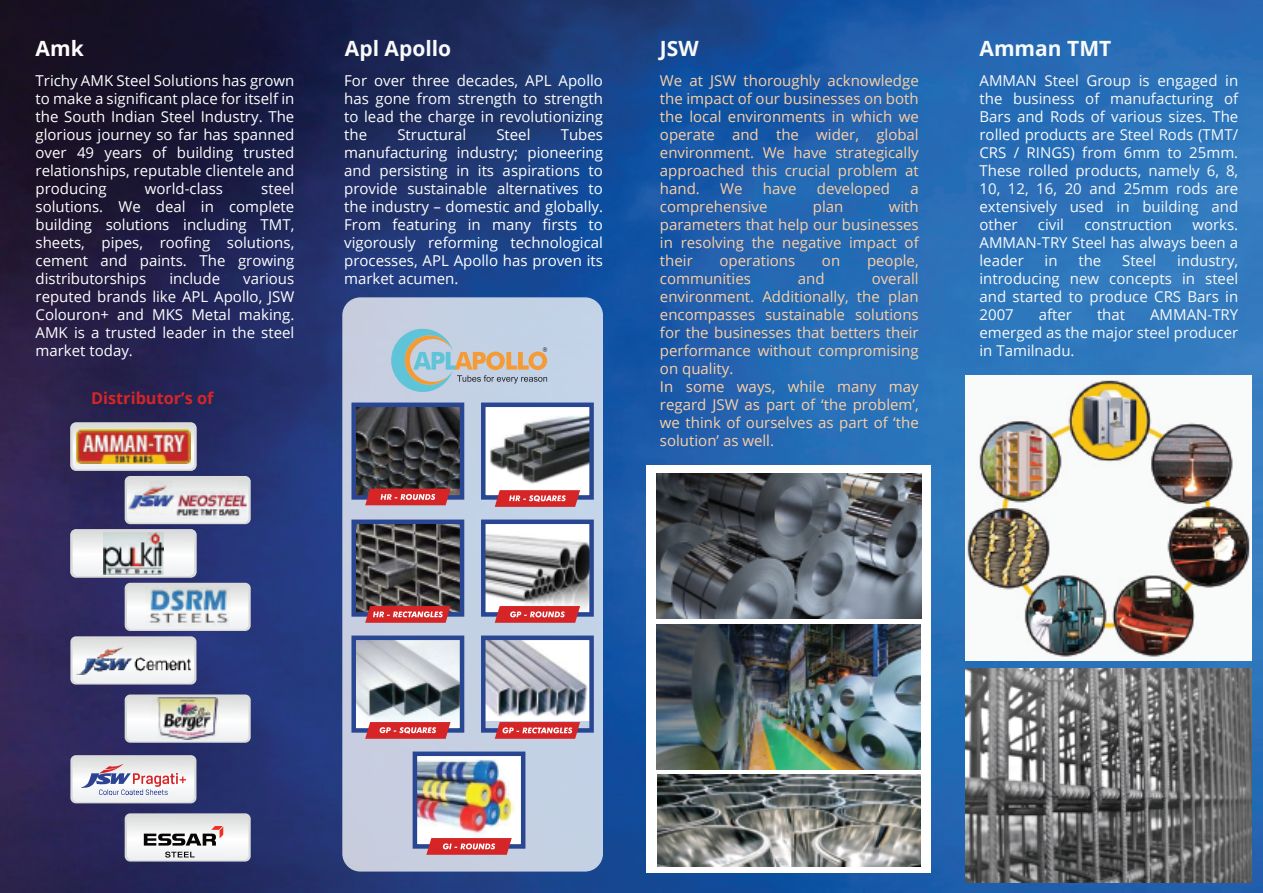
<style>
.page{position:relative;width:1263px;height:893px;background:#fff}
.page>*{position:absolute;margin:0;border:0;box-sizing:border-box;transform-origin:0 0}
.t1{font:700 21px "Open Sans";color:#f9fafa}
.t2{font:700 21px "Open Sans";color:#fff}
.t3{font:700 16.35px "Open Sans";color:#d62527}
.t4{font:15px/18px "Open Sans";color:#fff;text-align:justify}
.t5{font:15px/18px "Open Sans";color:#fdd0a4;text-align:justify}
.t6{font:15px/18px "Open Sans";color:#f9fafa;text-align:justify}
</style>
<div class="page">
<img style="left:0;top:0;width:1263px;height:893px">
<div style="left:342px;top:297px;width:261px;height:574px;background:#c4d0e3;border-radius:18px"></div>
<img style="left:966px;top:375px;width:285px;height:286px">
<div style="left:70px;top:636px;width:126px;height:48px;background:#d9dada;border-radius:6px"></div>
<svg style="left:73px;top:645px;width:121px;height:38px"></svg>
<div style="left:125px;top:476px;width:126px;height:48px;background:#d9dada;border-radius:6px"></div>
<svg style="left:127px;top:484px;width:121px;height:39px"></svg>
<img style="left:128px;top:484px;width:119px;height:35px">
<svg style="left:125px;top:583px;width:126px;height:48px"></svg>
<svg style="left:127px;top:584px;width:121px;height:46px"></svg>
<img style="left:76px;top:647px;width:115px;height:27px">
<div style="left:70px;top:529px;width:126px;height:48px;background:#d9dada;border-radius:6px"></div>
<svg style="left:73px;top:532px;width:121px;height:44px"></svg>
<img style="left:104px;top:533px;width:59px;height:41px">
<div style="left:70px;top:422px;width:126px;height:49px;background:#d9dada;border-radius:6px"></div>
<svg style="left:73px;top:430px;width:121px;height:39px"></svg>
<img style="left:77px;top:429px;width:113px;height:35px">
<img style="left:145px;top:587px;width:85px;height:40px">
<div style="left:125px;top:694px;width:126px;height:49px;background:#d9dada;border-radius:6px"></div>
<svg style="left:127px;top:697px;width:121px;height:44px"></svg>
<img style="left:152px;top:698px;width:71px;height:41px">
<div style="left:70px;top:755px;width:126px;height:48px;background:#d9dada;border-radius:6px"></div>
<svg style="left:73px;top:764px;width:121px;height:38px;background:#dcd4dc"></svg>
<div style="left:125px;top:813px;width:126px;height:49px;background:#d9dada;border-radius:6px"></div>
<svg style="left:127px;top:822px;width:121px;height:38px;background:#d2d0d0"></svg>
<div style="left:647px;top:465px;width:284px;height:408px;background:#fff"></div>
<img style="left:656px;top:474px;width:265px;height:145px">
<img style="left:657px;top:625px;width:264px;height:145px">
<img style="left:658px;top:775px;width:262px;height:92px">
<svg style="left:391px;top:328px;width:156px;height:64px"></svg>
<img style="left:486px;top:408px;width:103px;height:87px">
<div style="left:481px;top:403px;width:113px;height:97px;border:4px solid #294692"></div>
<img style="left:486px;top:525px;width:103px;height:87px">
<div style="left:481px;top:520px;width:113px;height:97px;border:4px solid #294692"></div>
<img style="left:356px;top:525px;width:103px;height:87px">
<div style="left:351px;top:520px;width:113px;height:97px;border:4px solid #294692"></div>
<img style="left:356px;top:640px;width:103px;height:88px">
<div style="left:351px;top:635px;width:113px;height:98px;border:4px solid #294692"></div>
<img style="left:486px;top:640px;width:103px;height:81px">
<div style="left:481px;top:635px;width:113px;height:98px;border:4px solid #294692"></div>
<img style="left:356px;top:408px;width:103px;height:87px">
<div style="left:351px;top:403px;width:113px;height:97px;border:4px solid #294692"></div>
<img style="left:418px;top:756px;width:102px;height:88px">
<div style="left:413px;top:751px;width:112px;height:98px;border:4px solid #294692"></div>
<svg style="left:365px;top:489px;width:86px;height:16px"></svg>
<svg style="left:365px;top:722px;width:86px;height:17px"></svg>
<svg style="left:495px;top:722px;width:85px;height:17px"></svg>
<svg style="left:495px;top:490px;width:85px;height:17px"></svg>
<svg style="left:365px;top:606px;width:86px;height:17px"></svg>
<svg style="left:426px;top:838px;width:86px;height:17px"></svg>
<svg style="left:495px;top:606px;width:85px;height:17px"></svg>
<img style="left:966px;top:669px;width:285px;height:213px">
<h1 class="t2" style="left:36px;top:33px;width:50px">Amk</h1>
<h1 class="t1" style="left:345px;top:33px;width:108px">Apl Apollo</h1>
<h1 class="t1" style="left:660px;top:33px;width:40px">JSW</h1>
<h1 class="t1" style="left:979px;top:33px;width:133px">Amman TMT</h1>
<p class="t4" style="left:36px;top:72px;width:260px">Trichy AMK Steel Solutions has grown to make a significant place for itself in the South Indian Steel Industry. The glorious journey so far has spanned over 49 years of building trusted relationships, reputable clientele and producing</p>
<p class="t4" style="left:36px;top:180px;width:260px;text-indent:226px">steel solutions. We deal in complete building solutions including TMT, sheets, pipes, roofing solutions, cement and paints. The growing distributorships</p>
<p class="t4" style="left:145px;top:180px;width:80px">world-class</p>
<p class="t4" style="left:169px;top:270px;width:52px">include</p>
<p class="t4" style="left:36px;top:270px;width:260px;text-indent:208px">various reputed brands like APL Apollo, JSW Colouron+ and MKS Metal making.<br>AMK is a trusted leader in the steel market today.</p>
<p class="t3" style="left:91px;top:387px;width:124px">Distributor’s of</p>
<p class="t4" style="left:344px;top:72px;width:260px">For over three decades, APL Apollo has gone from strength to strength to lead the charge in revolutionizing the</p>
<p class="t4" style="left:344px;top:126px;width:260px;text-indent:216px">Tubes manufacturing industry; pioneering and persisting in its aspirations to provide sustainable alternatives to the industry – domestic and globally.<br>From featuring in many firsts to vigorously reforming technological processes, APL Apollo has proven its market acumen.</p>
<p class="t4" style="left:397px;top:126px;width:70px">Structural</p>
<p class="t4" style="left:496px;top:126px;width:36px">Steel</p>
<p class="t5" style="left:660px;top:72px;width:260px">We at JSW thoroughly acknowledge the impact of our businesses on both the local environments in which we operate and the wider, global environment. We have strategically approached this crucial problem at hand.</p>
<p class="t5" style="left:720px;top:180px;width:24px">We</p>
<p class="t5" style="left:763px;top:180px;width:35px">have</p>
<p class="t5" style="left:817px;top:180px;width:75px">developed</p>
<p class="t5" style="left:910px;top:180px;width:10px">a</p>
<p class="t5" style="left:660px;top:198px;width:109px">comprehensive</p>
<p class="t5" style="left:813px;top:198px;width:32px">plan</p>
<p class="t5" style="left:660px;top:198px;width:260px;text-indent:229px">with parameters that help our businesses in resolving the negative impact of their</p>
<p class="t5" style="left:719px;top:252px;width:77px">operations</p>
<p class="t5" style="left:822px;top:252px;width:20px">on</p>
<p class="t5" style="left:867px;top:252px;width:53px">people,</p>
<p class="t5" style="left:660px;top:270px;width:92px">communities</p>
<p class="t5" style="left:798px;top:270px;width:28px">and</p>
<p class="t5" style="left:660px;top:270px;width:260px;text-align:left;text-indent:212px">overall environment. Additionally, the plan encompasses sustainable solutions for the businesses that betters their performance without compromising on quality.<br>In some ways, while many may regard JSW as part of ‘the problem’, we think of ourselves as part of ‘the solution’ as well.</p>
<p class="t6" style="left:979px;top:72px;width:260px">AMMAN Steel Group is engaged in the business of manufacturing of Bars and Rods of various sizes. The rolled products are Steel Rods (TMT/ CRS / RINGS) from 6mm to 25mm.<br>These rolled products, namely 6, 8, 10, 12, 16, 20 and 25mm rods are extensively used in building and other</p>
<p class="t6" style="left:979px;top:216px;width:260px;text-indent:213px">works.<br>AMMAN-TRY Steel has always been a leader</p>
<p class="t6" style="left:1038px;top:216px;width:28px">civil</p>
<p class="t6" style="left:1084px;top:216px;width:89px">construction</p>
<p class="t6" style="left:979px;top:252px;width:260px;text-indent:198px">industry, introducing new concepts in steel and started to produce CRS Bars in 2007</p>
<p class="t6" style="left:1044px;top:252px;width:15px">in</p>
<p class="t6" style="left:1078px;top:252px;width:24px">the</p>
<p class="t6" style="left:1122px;top:252px;width:36px">Steel</p>
<p class="t6" style="left:1039px;top:306px;width:35px">after</p>
<p class="t6" style="left:1097px;top:306px;width:30px">that</p>
<p class="t6" style="left:979px;top:306px;width:260px;text-indent:171px">AMMAN-TRY emerged as the major steel producer in Tamilnadu.</p>
</div>
